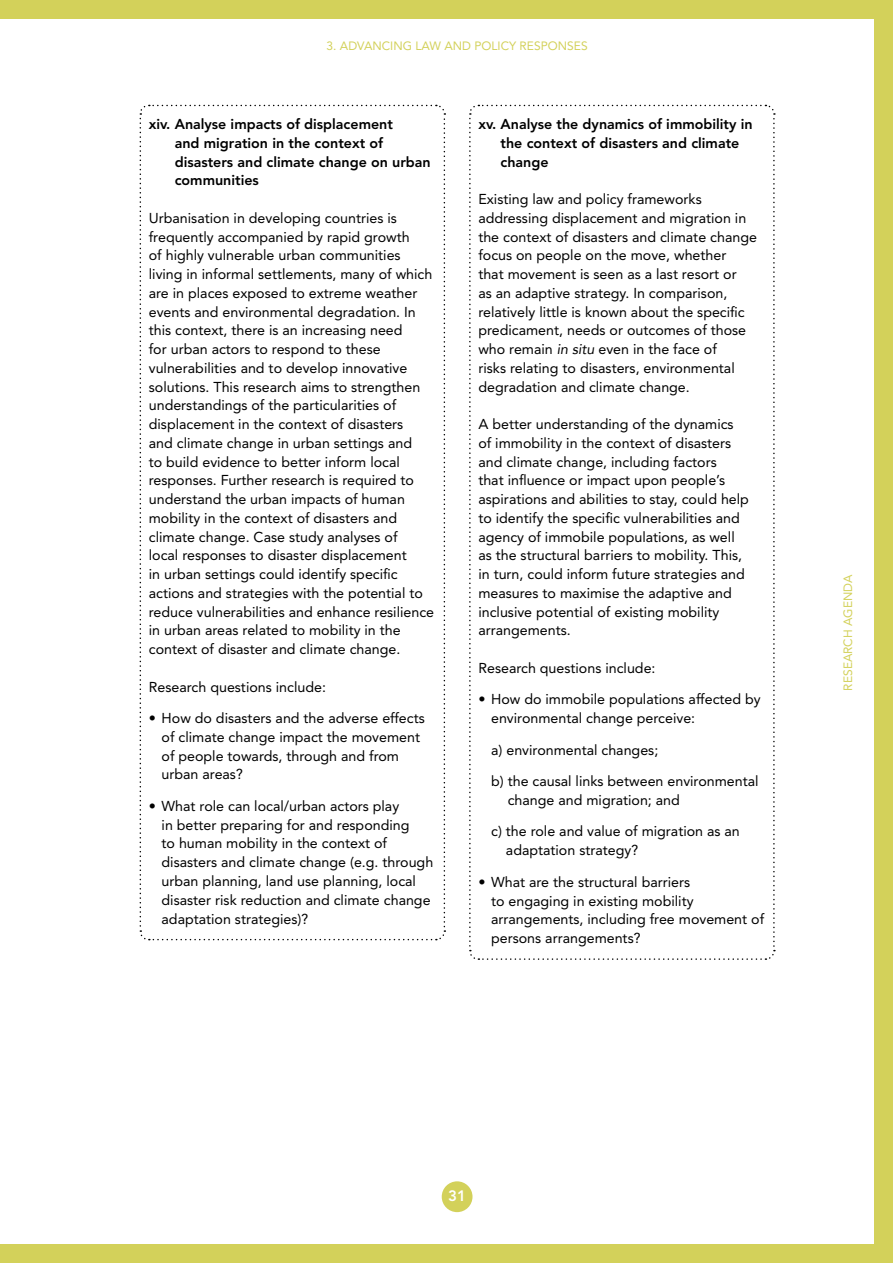
<style>
.page{position:relative;width:893px;height:1263px;background:#fff}
.page>*{position:absolute;margin:0;border:0;box-sizing:border-box;transform-origin:0 0}
.t1{font:800 15px "Avenir LT Std";color:#fff}
.t2{font:14.25px/18.8px "Avenir LT Std";color:#000}
.t3{font:800 14.25px/18.8px "Avenir LT Std";color:#000}
.t4{font:12px "Avenir LT Std";color:#d3d15a}
.s1{font-family:"Avenir";font-style:italic}
</style>
<div class="page">
<div style="left:874px;top:0;width:19px;height:1263px;background:#d3d15a"></div>
<div style="left:0;top:0;width:893px;height:19px;background:#d3d15a"></div>
<div style="left:0;top:1244px;width:893px;height:19px;background:#d3d15a"></div>
<div style="left:442px;top:1181px;width:30px;height:31px;background:#d3d15a;border-radius:50%"></div>
<svg style="left:139px;top:104px;width:307px;height:837px"></svg>
<svg style="left:469px;top:104px;width:306px;height:856px"></svg>
<p class="t4" style="left:327px;top:39px;width:263px">3. ADVANCING LAW AND POLICY RESPONSES</p>
<p class="t3" style="left:175px;top:115px;width:257px;text-indent:-26px">xiv. Analyse impacts of displacement<br>and migration in the context of disasters and climate change on urban communities</p>
<p class="t2" style="left:149px;top:209px;width:287px">Urbanisation in developing countries is frequently accompanied by rapid growth<br>of highly vulnerable urban communities living in informal settlements, many of which are in places exposed to extreme weather events and environmental degradation. In this context, there is an increasing need<br>for urban actors to respond to these vulnerabilities and to develop innovative solutions. This research aims to strengthen understandings of the particularities of displacement in the context of disasters<br>and climate change in urban settings and<br>to build evidence to better inform local responses. Further research is required to understand the urban impacts of human mobility in the context of disasters and climate change. Case study analyses of<br>local responses to disaster displacement<br>in urban settings could identify specific actions and strategies with the potential to reduce vulnerabilities and enhance resilience in urban areas related to mobility in the context of disaster and climate change.</p>
<p class="t2" style="left:149px;top:677px;width:179px">Research questions include:</p>
<p class="t2" style="left:162px;top:709px;width:265px;text-indent:-13px">• How do disasters and the adverse effects of climate change impact the movement of people towards, through and from urban areas?</p>
<p class="t2" style="left:162px;top:797px;width:273px;text-indent:-13px">• What role can local/urban actors play<br>in better preparing for and responding<br>to human mobility in the context of disasters and climate change (e.g. through urban planning, land use planning, local disaster risk reduction and climate change adaptation strategies)?</p>
<p class="t3" style="left:501px;top:115px;width:254px;text-indent:-22px">xv. Analyse the dynamics of immobility in the context of disasters and climate change</p>
<p class="t2" style="left:478px;top:190px;width:280px">Existing law and policy frameworks addressing displacement and migration in the context of disasters and climate change focus on people on the move, whether<br>that movement is seen as a last resort or<br>as an adaptive strategy. In comparison, relatively little is known about the specific predicament, needs or outcomes of those who remain <span class="s1">in situ</span> even in the face of<br>risks relating to disasters, environmental degradation and climate change.</p>
<p class="t2" style="left:478px;top:415px;width:272px">A better understanding of the dynamics of immobility in the context of disasters and climate change, including factors<br>that influence or impact upon people’s aspirations and abilities to stay, could help to identify the specific vulnerabilities and agency of immobile populations, as well as the structural barriers to mobility. This, in turn, could inform future strategies and measures to maximise the adaptive and inclusive potential of existing mobility arrangements.</p>
<p class="t2" style="left:478px;top:659px;width:179px">Research questions include:</p>
<p class="t2" style="left:491px;top:690px;width:271px;text-indent:-13px">• How do immobile populations affected by environmental change perceive:</p>
<p class="t2" style="left:491px;top:740px;width:169px">a) environmental changes;</p>
<p class="t2" style="left:508px;top:772px;width:252px;text-indent:-17px">b) the causal links between environmental change and migration; and</p>
<p class="t2" style="left:506px;top:822px;width:235px;text-indent:-15px">c) the role and value of migration as an adaptation strategy?</p>
<p class="t2" style="left:491px;top:872px;width:275px;text-indent:-13px">• What are the structural barriers<br>to engaging in existing mobility arrangements, including free movement of persons arrangements?</p>
<p class="t4" style="left:841px;top:691px;width:118px;rotate:-90deg">RESEARCH AGENDA</p>
<p class="t1" style="left:448px;top:1187px;width:19px">31</p>
</div>
